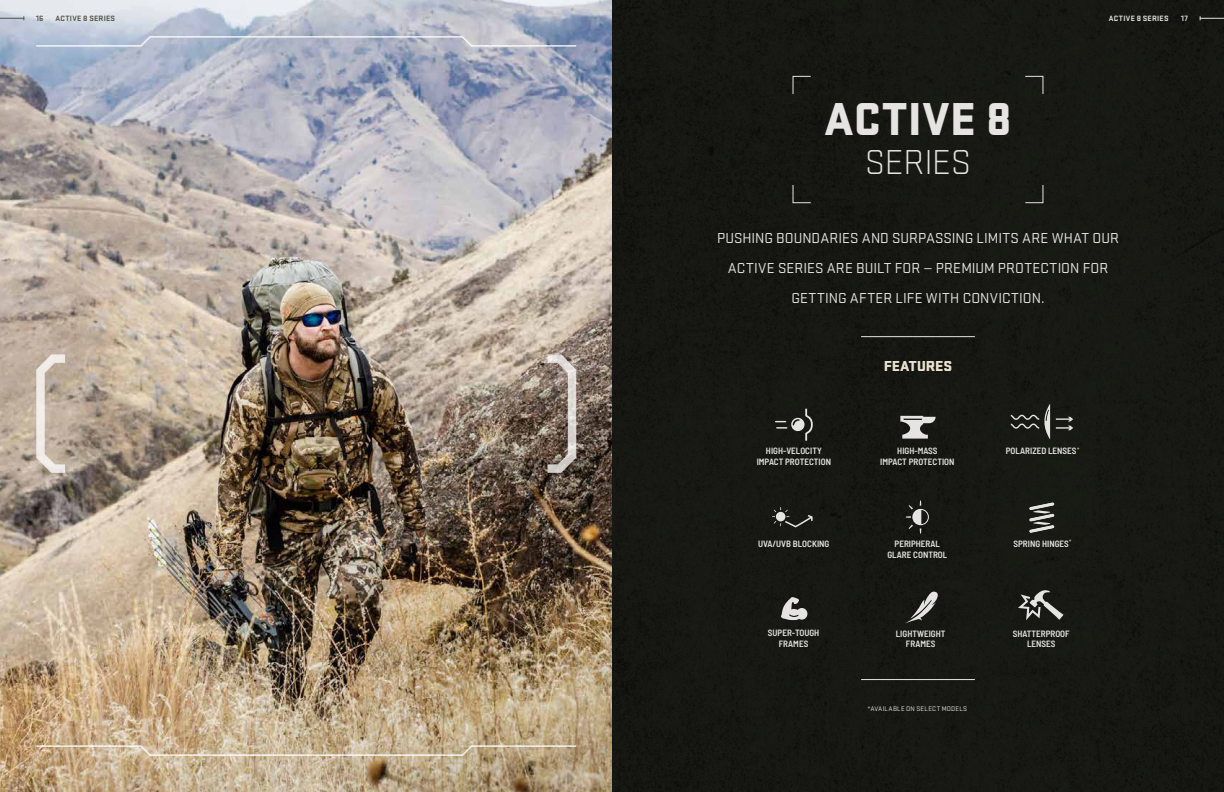
<style>
.page{position:relative;width:1224px;height:792px;background:#fff}
.page>*{position:absolute;margin:0;border:0;box-sizing:border-box;transform-origin:0 0}
.t1{font:900 48px "Stratum 1";letter-spacing:.01em;color:#e5e4e2}
.t2{font:300 36px "Stratum 1";letter-spacing:-.005em;color:#e5e4e2}
.t3{font:15px/30px "Stratum 1";letter-spacing:.005em;color:#e5e4e2;text-align:center}
.t4{font:700 15px "Stratum 1";letter-spacing:.015em;color:#e5e4e2}
.t5{font:600 semi-condensed 9.1px/10.9px "Barlow";color:#e5e4e2;text-align:center}
.t6{font:700 8px "Stratum 1";letter-spacing:.035em;color:#51534a}
.t7{font:700 8px "Stratum 1";letter-spacing:.035em;color:#e5e4e2}
.t8{font:7px "Stratum 1";letter-spacing:.03em;color:#e5e4e2}
.t9{font:700 semi-condensed 6px "Barlow";color:#c6aa69}
</style>
<div class="page">
<img style="left:0;top:0;width:612px;height:792px">
<svg style="left:547px;top:354px;width:29px;height:119px;background:#998c83"></svg>
<svg style="left:36px;top:354px;width:29px;height:119px;background:#cec2b5"></svg>
<svg style="left:36px;top:36px;width:540px;height:11px;background:#b7bece"></svg>
<svg style="left:36px;top:745px;width:540px;height:11px;background:#cbb99c"></svg>
<div style="left:612px;top:0;width:612px;height:792px;background:#171813"></div>
<svg style="left:0;top:16px;width:25px;height:4px"></svg>
<p class="t6" style="left:36px;top:13px;width:9px">16</p>
<p class="t6" style="left:55px;top:13px;width:61px">ACTIVE 8 SERIES</p>
<p class="t7" style="left:1109px;top:13px;width:61px">ACTIVE 8 SERIES</p>
<p class="t7" style="left:1181px;top:13px;width:8px">17</p>
<h1 class="t1" style="left:824px;top:84px;width:189px">ACTIVE 8</h1>
<h2 class="t2" style="left:865px;top:141px;width:108px">SERIES</h2>
<h3 class="t3" style="left:717px;top:223px;width:403px">PUSHING BOUNDARIES AND SURPASSING LIMITS ARE WHAT OUR<br>ACTIVE SERIES ARE BUILT FOR — PREMIUM PROTECTION FOR<br>GETTING AFTER LIFE WITH CONVICTION.</h3>
<h3 class="t4" style="left:884px;top:355px;width:69px">FEATURES</h3>
<p class="t5" style="left:757px;top:445px;width:76px">HIGH-VELOCITY<br>IMPACT PROTECTION</p>
<p class="t5" style="left:880px;top:445px;width:76px">HIGH-MASS<br>IMPACT PROTECTION</p>
<p class="t9" style="left:1077px;top:445px;width:4px">*</p>
<p class="t5" style="left:1006px;top:445px;width:72px">POLARIZED LENSES</p>
<p class="t5" style="left:758px;top:537px;width:73px">UVA/UVB BLOCKING</p>
<p class="t9" style="left:1069px;top:537px;width:4px">*</p>
<p class="t5" style="left:887px;top:537px;width:61px">PERIPHERAL<br>GLARE CONTROL</p>
<p class="t5" style="left:1014px;top:537px;width:57px">SPRING HINGES</p>
<p class="t5" style="left:768px;top:627px;width:53px">SUPER-TOUGH<br>FRAMES</p>
<p class="t5" style="left:896px;top:627px;width:51px">LIGHTWEIGHT<br>FRAMES</p>
<p class="t5" style="left:1013px;top:627px;width:58px">SHATTERPROOF<br>LENSES</p>
<p class="t8" style="left:867px;top:704px;width:101px">*AVAILABLE ON SELECT MODELS</p>
</div>
